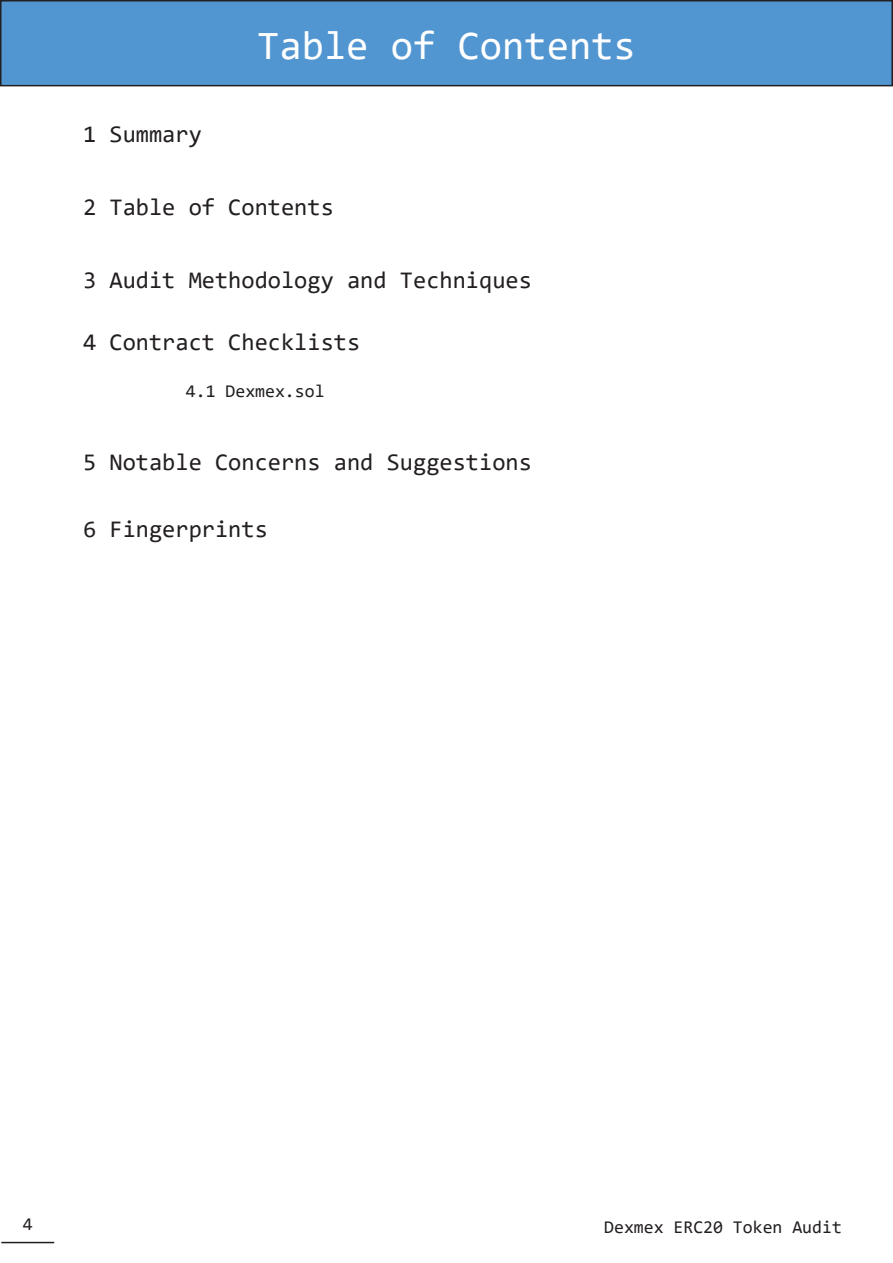
<style>
.page{position:relative;width:893px;height:1263px;background:#fff}
.page>*{position:absolute;margin:0;border:0;box-sizing:border-box;transform-origin:0 0}
.t1{font:40.5px "Consolas";color:#fff}
.t2{font:24px "Consolas";color:#231f20}
.t3{font:18px "Consolas";color:#231f20}
</style>
<div class="page">
<div style="left:1px;top:1px;width:891px;height:85px;background:#5296d1"></div>
<div style="left:0;top:0;width:893px;height:86px;border:2px solid #231f20"></div>
<hr style="left:1px;top:1242px;width:53px;height:1px;background:#231f20">
<p class="t2" style="left:83px;top:118px;width:120px">1 Summary</p>
<p class="t1" style="left:257px;top:18px;width:380px">Table of Contents</p>
<p class="t2" style="left:83px;top:191px;width:252px">2 Table of Contents</p>
<p class="t2" style="left:83px;top:264px;width:450px">3 Audit Methodology and Techniques</p>
<p class="t2" style="left:83px;top:326px;width:279px">4 Contract Checklists</p>
<p class="t3" style="left:186px;top:379px;width:140px">4.1 Dexmex.sol</p>
<p class="t2" style="left:83px;top:445px;width:450px">5 Notable Concerns and Suggestions</p>
<p class="t2" style="left:83px;top:512px;width:186px">6 Fingerprints</p>
<p class="t3" style="left:23px;top:1212px;width:11px">4</p>
<p class="t3" style="left:604px;top:1215px;width:239px">Dexmex ERC20 Token Audit</p>
</div>
